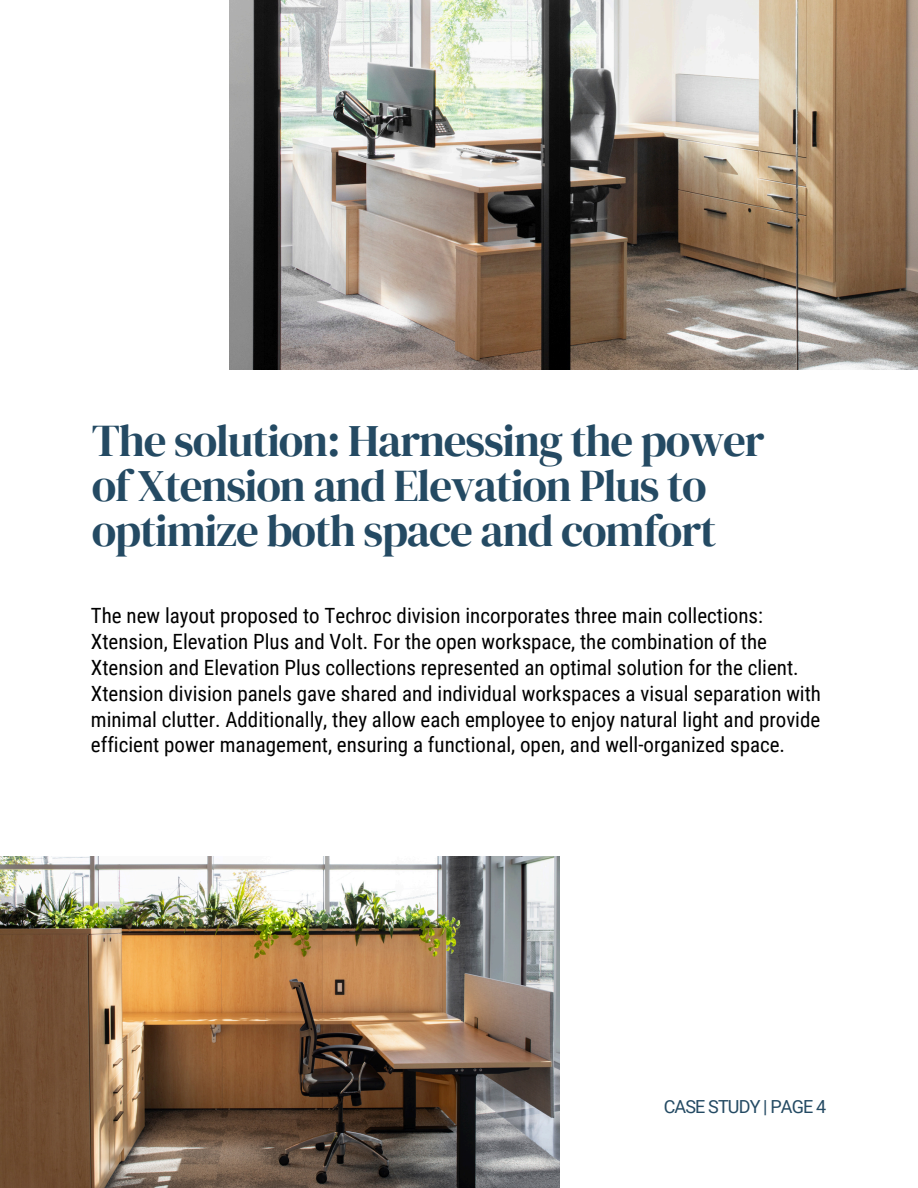
<style>
.page{position:relative;width:918px;height:1188px;background:#fff}
.page>*{position:absolute;margin:0;border:0;box-sizing:border-box;transform-origin:0 0}
.t1{font:45px/45px "DM Serif Display";letter-spacing:-.025em;color:#244a63}
.t2{font:21px/25.8px "Roboto Condensed";color:#000}
.t3{font:18px "Roboto";letter-spacing:-.05em;color:#244a63}
</style>
<div class="page">
<img style="left:230px;top:0;width:688px;height:370px">
<img style="left:0;top:856px;width:559px;height:332px">
<p class="t1" style="left:92px;top:418px;width:674px">The solution: Harnessing the power of Xtension and Elevation Plus to optimize both space and comfort</p>
<h1 class="t2" style="left:91px;top:603px;width:732px">The new layout proposed to Techroc division incorporates three main collections:<br>Xtension, Elevation Plus and Volt. For the open workspace, the combination of the Xtension and Elevation Plus collections represented an optimal solution for the client.<br>Xtension division panels gave shared and individual workspaces a visual separation with minimal clutter. Additionally, they allow each employee to enjoy natural light and provide efficient power management, ensuring a functional, open, and well-organized space.</h1>
<h2 class="t3" style="left:664px;top:1096px;width:164px">CASE STUDY | PAGE 4</h2>
</div>
